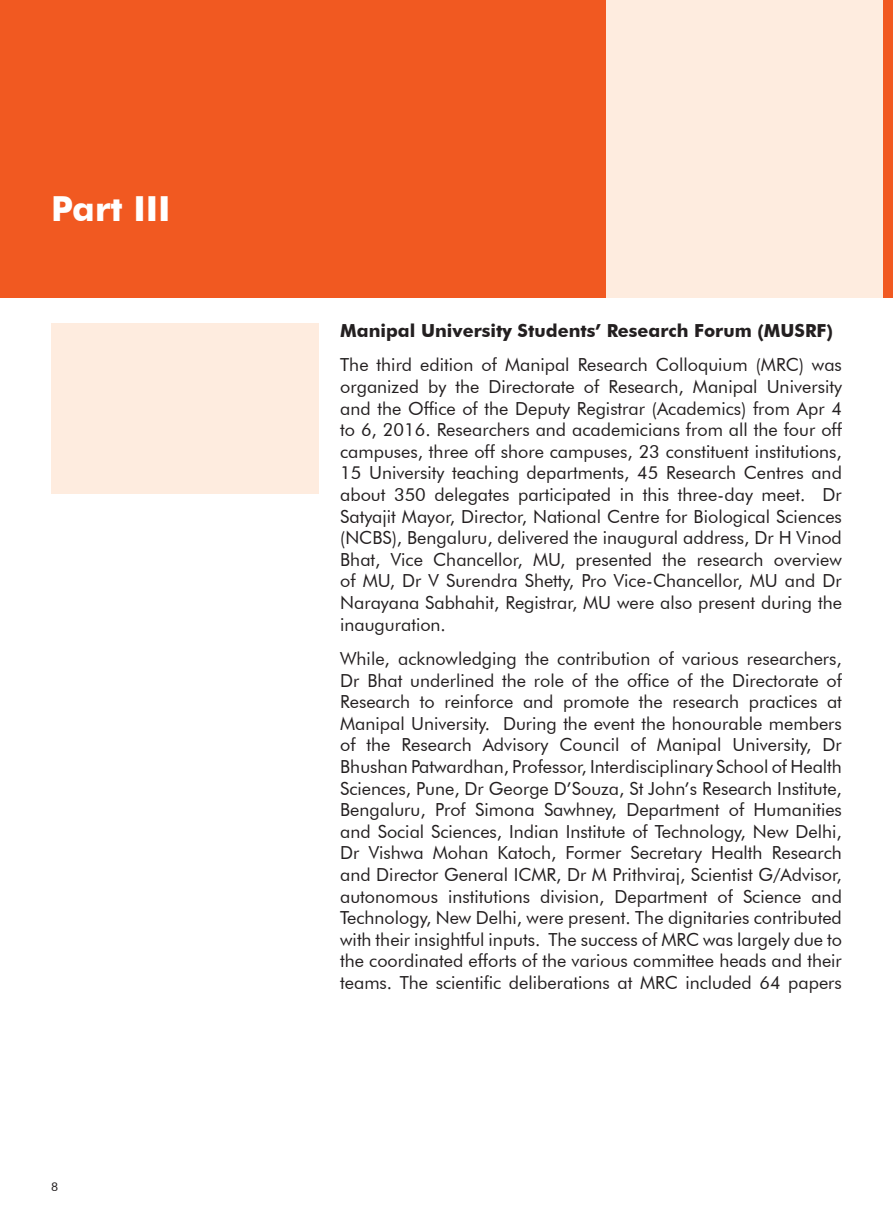
<style>
.page{position:relative;width:893px;height:1225px;background:#fff}
.page>*{position:absolute;margin:0;border:0;box-sizing:border-box;transform-origin:0 0}
.t1{font:700 34.5px "Futura BT";color:#fff}
.t2{font:18px/21.6px "Futura BT";color:#231f20;text-align:justify}
.t3{font:700 18px "Futura BT";color:#231f20}
.t4{font:12px "Futura BT";color:#231f20}
</style>
<div class="page">
<div style="left:0;top:0;width:893px;height:298px;background:#f15921"></div>
<div style="left:51px;top:323px;width:268px;height:170px;background:#feecdf"></div>
<div style="left:606px;top:0;width:276px;height:298px;background:#feecdf"></div>
<h1 class="t1" style="left:51px;top:188px;width:121px">Part III</h1>
<p class="t4" style="left:51px;top:1179px;width:9px">8</p>
<p class="t3" style="left:340px;top:319px;width:494px">Manipal University Students’ Research Forum (MUSRF)</p>
<p class="t2" style="left:340px;top:354px;width:503px">The third edition of Manipal Research Colloquium (MRC) was organized by the Directorate of Research, Manipal University and the Office of the Deputy Registrar (Academics) from Apr 4 to 6, 2016. Researchers and academicians from all the four off campuses, three off shore campuses, 23 constituent institutions, 15 University teaching departments, 45 Research Centres and about 350 delegates participated in this three-day meet. Dr Satyajit Mayor, Director, National Centre for Biological Sciences (NCBS), Bengaluru, delivered the inaugural address, Dr H Vinod Bhat, Vice Chancellor, MU, presented the research overview of MU, Dr V Surendra Shetty, Pro Vice-Chancellor, MU and Dr Narayana Sabhahit, Registrar, MU were also present during the inauguration.</p>
<p class="t2" style="left:340px;top:647px;width:503px">While, acknowledging the contribution of various researchers, Dr Bhat underlined the role of the office of the Directorate of Research to reinforce and promote the research practices at Manipal University. During the event the honourable members of the Research Advisory Council of Manipal University, Dr Bhushan Patwardhan, Professor, Interdisciplinary School of Health Sciences, Pune, Dr George D’Souza, St John’s Research Institute, Bengaluru, Prof Simona Sawhney, Department of Humanities and Social Sciences, Indian Institute of Technology, New Delhi, Dr Vishwa Mohan Katoch, Former Secretary Health Research and Director General ICMR, Dr M Prithviraj, Scientist G/Advisor, autonomous institutions division, Department of Science and Technology, New Delhi, were present. The dignitaries contributed with their insightful inputs. The success of MRC was largely due to the coordinated efforts of the various committee heads and their teams. The scientific deliberations at MRC included 64 papers</p>
</div>
